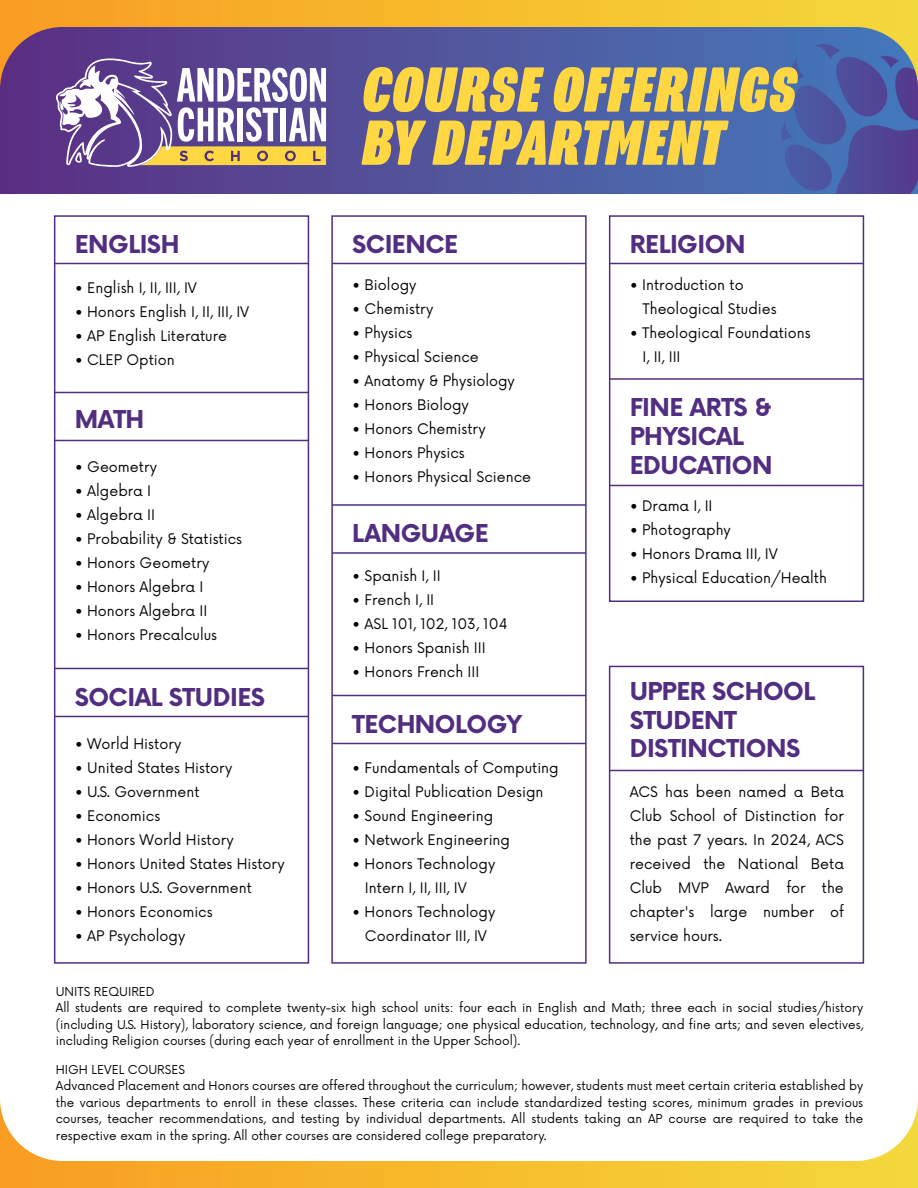
<style>
.page{position:relative;width:918px;height:1188px;background:#fff}
.page>*{position:absolute;margin:0;border:0;box-sizing:border-box;transform-origin:0 0}
.t1{font:italic 900 69px/53.1px "Program Nar OT";letter-spacing:.025em;color:#ffd743}
.t2{font:700 24px/28.8px "Now";letter-spacing:-.02em;color:#522e81}
.t3{font:14.25px/24px "Now";color:#050504}
.t4{font:12px/16.5px "Now";color:#050504}
</style>
<div class="page">
<svg style="left:0;top:90px;width:780px;height:104px;background:#50549d"></svg>
<svg style="left:0;top:1101px;width:918px;height:87px"></svg>
<svg style="left:0;top:0;width:918px;height:90px;background:#917d71"></svg>
<svg style="left:780px;top:44px;width:138px;height:150px;background:#4d5ca4"></svg>
<div style="left:54px;top:215px;width:255px;height:749px;border:2px solid #522e81"></div>
<hr style="left:55px;top:263px;width:253px;height:1px;background:#522e81">
<hr style="left:55px;top:440px;width:253px;height:1px;background:#522e81">
<hr style="left:55px;top:716px;width:253px;height:1px;background:#522e81">
<hr style="left:55px;top:392px;width:253px;height:1px;background:#522e81">
<div style="left:609px;top:215px;width:255px;height:387px;border:2px solid #522e81"></div>
<hr style="left:610px;top:263px;width:253px;height:1px;background:#522e81">
<hr style="left:610px;top:485px;width:253px;height:1px;background:#522e81">
<hr style="left:610px;top:378px;width:253px;height:2px;background:#522e81">
<hr style="left:55px;top:668px;width:253px;height:1px;background:#522e81">
<div style="left:331px;top:215px;width:256px;height:749px;border:2px solid #522e81"></div>
<div style="left:609px;top:666px;width:255px;height:298px;border:2px solid #522e81"></div>
<hr style="left:332px;top:263px;width:254px;height:1px;background:#522e81">
<hr style="left:332px;top:552px;width:254px;height:2px;background:#522e81">
<hr style="left:332px;top:743px;width:254px;height:1px;background:#522e81">
<hr style="left:610px;top:770px;width:253px;height:1px;background:#522e81">
<hr style="left:332px;top:504px;width:254px;height:2px;background:#522e81">
<hr style="left:332px;top:695px;width:254px;height:1px;background:#522e81">
<svg style="left:56px;top:54px;width:270px;height:113px"></svg>
<h2 class="t2" style="left:75px;top:229px;width:106px">ENGLISH</h2>
<p class="t3" style="left:75px;top:275px;width:124px">• English I, II, III, IV</p>
<p class="t3" style="left:75px;top:299px;width:176px">• Honors English I, II, III, IV</p>
<p class="t3" style="left:75px;top:323px;width:154px">• AP English Literature</p>
<p class="t3" style="left:75px;top:347px;width:102px">• CLEP Option</p>
<h2 class="t2" style="left:75px;top:404px;width:71px">MATH</h2>
<p class="t3" style="left:75px;top:453px;width:84px">• Geometry</p>
<p class="t3" style="left:75px;top:477px;width:78px">• Algebra I</p>
<p class="t3" style="left:75px;top:501px;width:82px">• Algebra II</p>
<p class="t3" style="left:75px;top:525px;width:169px">• Probability &amp; Statistics</p>
<p class="t3" style="left:75px;top:549px;width:136px">• Honors Geometry</p>
<p class="t3" style="left:75px;top:573px;width:130px">• Honors Algebra I</p>
<p class="t3" style="left:75px;top:597px;width:134px">• Honors Algebra II</p>
<p class="t3" style="left:75px;top:621px;width:144px">• Honors Precalculus</p>
<h2 class="t2" style="left:75px;top:682px;width:192px">SOCIAL STUDIES</h2>
<p class="t3" style="left:75px;top:731px;width:108px">• World History</p>
<p class="t3" style="left:75px;top:755px;width:159px">• United States History</p>
<p class="t3" style="left:75px;top:779px;width:126px">• U.S. Government</p>
<p class="t3" style="left:75px;top:803px;width:87px">• Economics</p>
<p class="t3" style="left:75px;top:827px;width:161px">• Honors World History</p>
<p class="t3" style="left:75px;top:851px;width:212px">• Honors United States History</p>
<p class="t3" style="left:75px;top:875px;width:179px">• Honors U.S. Government</p>
<p class="t3" style="left:75px;top:899px;width:140px">• Honors Economics</p>
<p class="t3" style="left:75px;top:923px;width:112px">• AP Psychology</p>
<h1 class="t1" style="left:363px;top:62px;width:435px">COURSE OFFERINGS<br>BY DEPARTMENT</h1>
<h2 class="t2" style="left:352px;top:229px;width:108px">SCIENCE</h2>
<p class="t3" style="left:352px;top:272px;width:66px">• Biology</p>
<p class="t3" style="left:352px;top:296px;width:83px">• Chemistry</p>
<p class="t3" style="left:352px;top:320px;width:62px">• Physics</p>
<p class="t3" style="left:352px;top:344px;width:128px">• Physical Science</p>
<p class="t3" style="left:352px;top:368px;width:164px">• Anatomy &amp; Physiology</p>
<p class="t3" style="left:352px;top:392px;width:118px">• Honors Biology</p>
<p class="t3" style="left:352px;top:416px;width:135px">• Honors Chemistry</p>
<p class="t3" style="left:352px;top:440px;width:114px">• Honors Physics</p>
<p class="t3" style="left:352px;top:464px;width:181px">• Honors Physical Science</p>
<h2 class="t2" style="left:352px;top:518px;width:138px">LANGUAGE</h2>
<p class="t3" style="left:352px;top:563px;width:90px">• Spanish I, II</p>
<p class="t3" style="left:352px;top:587px;width:84px">• French I, II</p>
<p class="t3" style="left:352px;top:611px;width:157px">• ASL 101, 102, 103, 104</p>
<p class="t3" style="left:352px;top:635px;width:135px">• Honors Spanish III</p>
<p class="t3" style="left:352px;top:659px;width:129px">• Honors French III</p>
<h2 class="t2" style="left:352px;top:709px;width:172px">TECHNOLOGY</h2>
<p class="t3" style="left:352px;top:755px;width:208px">• Fundamentals of Computing</p>
<p class="t3" style="left:352px;top:779px;width:193px">• Digital Publication Design</p>
<p class="t3" style="left:352px;top:803px;width:143px">• Sound Engineering</p>
<p class="t3" style="left:352px;top:827px;width:160px">• Network Engineering</p>
<p class="t3" style="left:365px;top:851px;width:132px;text-indent:-13px">• Honors Technology<br>Intern I, II, III, IV</p>
<p class="t3" style="left:352px;top:899px;width:145px;text-align:center">• Honors Technology<br>Coordinator III, IV</p>
<h2 class="t2" style="left:630px;top:229px;width:117px">RELIGION</h2>
<p class="t3" style="left:643px;top:272px;width:136px;text-indent:-13px">• Introduction to<br>Theological Studies</p>
<p class="t3" style="left:643px;top:320px;width:170px;text-indent:-13px">• Theological Foundations<br>I, II, III</p>
<h2 class="t2" style="left:630px;top:392px;width:144px">FINE ARTS &amp;<br>PHYSICAL<br>EDUCATION</h2>
<p class="t3" style="left:630px;top:492px;width:84px">• Drama I, II</p>
<p class="t3" style="left:630px;top:516px;width:103px">• Photography</p>
<p class="t3" style="left:630px;top:540px;width:150px">• Honors Drama III, IV</p>
<p class="t3" style="left:630px;top:564px;width:199px">• Physical Education/Health</p>
<h2 class="t2" style="left:630px;top:676px;width:187px">UPPER SCHOOL<br>STUDENT<br>DISTINCTIONS</h2>
<p class="t3" style="left:630px;top:779px;width:216px;text-align:justify">ACS has been named a Beta Club School of Distinction for the past 7 years. In 2024, ACS received the National Beta Club MVP Award for the chapter's large number of service hours.</p>
<p class="t4" style="left:56px;top:982px;width:809px">UNITS REQUIRED<br>All students are required to complete twenty-six high school units: four each in English and Math; three each in social studies/history (including U.S. History), laboratory science, and foreign language; one physical education, technology, and fine arts; and seven electives, including Religion courses (during each year of enrollment in the Upper School).</p>
<p class="t4" style="left:56px;top:1060px;width:809px">HIGH LEVEL COURSES<br>Advanced Placement and Honors courses are offered throughout the curriculum; however, students must meet certain criteria established by the various departments to enroll in these classes. These criteria can include standardized testing scores, minimum grades in previous courses, teacher recommendations, and testing by individual departments. All students taking an AP course are required to take the respective exam in the spring. All other courses are considered college preparatory.</p>
</div>
